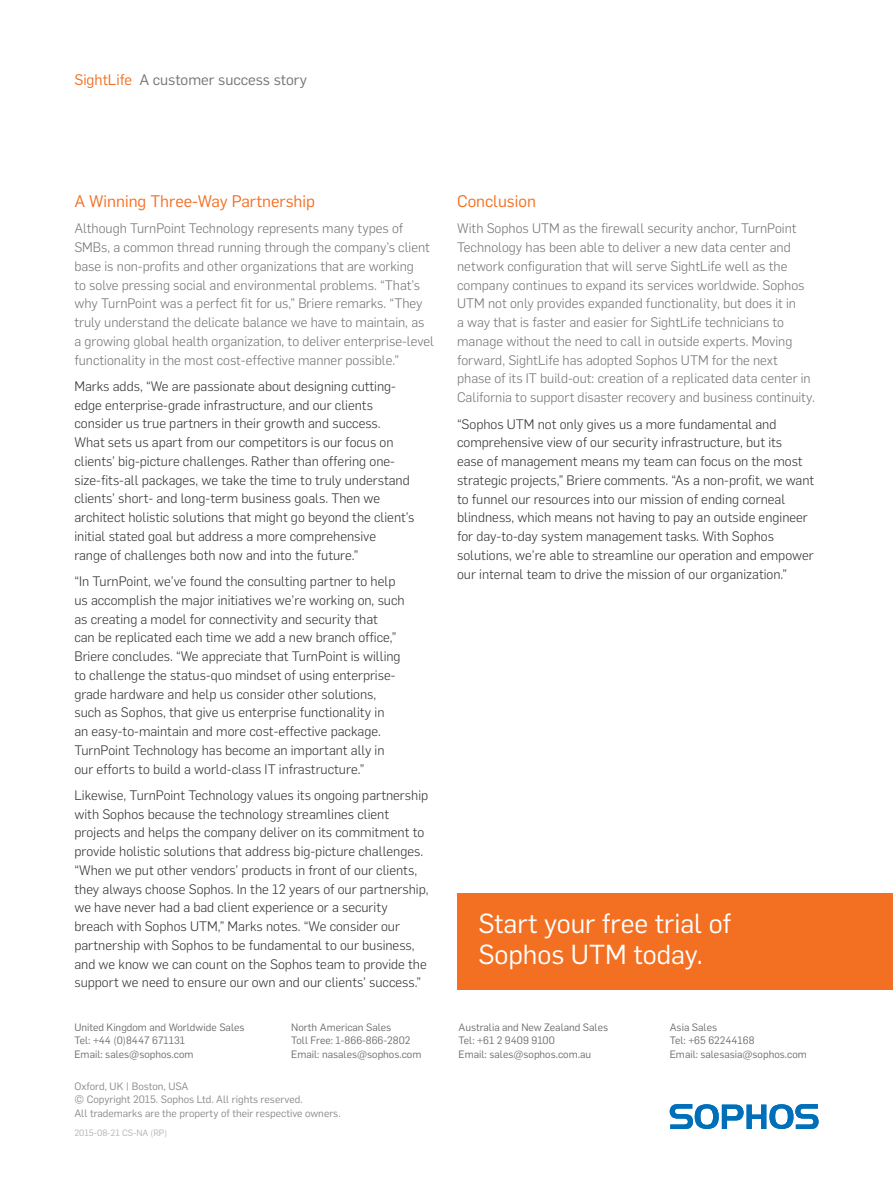
<style>
.page{position:relative;width:893px;height:1191px;background:#fff}
.page>*{position:absolute;margin:0;border:0;box-sizing:border-box;transform-origin:0 0}
.t1{font:27px/31.5px "Flama";color:#fff}
.t2{font:16.5px "Flama";color:#f36f21}
.t3{font:15px "Flama";color:#737473}
.t4{font:300 13.5px/18.8px "Flama";color:#343333}
.t5{font:300 13.5px/18.8px "Flama";color:#737473}
.t6{font:10.5px/13.5px "Flama";color:#6d6e70}
.t7{font:10.5px/13.5px "Flama";color:#898b8e}
.t8{font:9px "Flama";color:#b1b3b5}
.s1{color:#f36f21}
</style>
<div class="page">
<svg style="left:670px;top:1104px;width:149px;height:25px"></svg>
<div style="left:457px;top:893px;width:436px;height:96px;background:#f36f21"></div>
<p class="t3" style="left:74px;top:69px;width:234px"><span class="s1">SightLife</span> A customer success story</p>
<p class="t2" style="left:74px;top:190px;width:242px">A Winning Three-Way Partnership</p>
<p class="t5" style="left:74px;top:218px;width:361px">Although TurnPoint Technology represents many types of SMBs, a common thread running through the company’s client base is non-profits and other organizations that are working<br>to solve pressing social and environmental problems. “That’s why TurnPoint was a perfect fit for us,” Briere remarks. “They truly understand the delicate balance we have to maintain, as a growing global health organization, to deliver enterprise-level functionality in the most cost-effective manner possible.”</p>
<p class="t4" style="left:74px;top:376px;width:341px">Marks adds, “We are passionate about designing cutting&shy;edge enterprise-grade infrastructure, and our clients consider us true partners in their growth and success.<br>What sets us apart from our competitors is our focus on clients’ big-picture challenges. Rather than offering one&shy;size-fits-all packages, we take the time to truly understand clients’ short- and long-term business goals. Then we architect holistic solutions that might go beyond the client’s initial stated goal but address a more comprehensive<br>range of challenges both now and into the future.”</p>
<p class="t4" style="left:74px;top:571px;width:332px">“In TurnPoint, we’ve found the consulting partner to help us accomplish the major initiatives we’re working on, such as creating a model for connectivity and security that<br>can be replicated each time we add a new branch office,” Briere concludes. “We appreciate that TurnPoint is willing to challenge the status-quo mindset of using enterprise&shy;grade hardware and help us consider other solutions, such as Sophos, that give us enterprise functionality in<br>an easy-to-maintain and more cost-effective package.<br>TurnPoint Technology has become an important ally in our efforts to build a world-class IT infrastructure.”</p>
<p class="t4" style="left:74px;top:785px;width:356px">Likewise, TurnPoint Technology values its ongoing partnership with Sophos because the technology streamlines client projects and helps the company deliver on its commitment to provide holistic solutions that address big-picture challenges. “When we put other vendors’ products in front of our clients, they always choose Sophos. In the 12 years of our partnership, we have never had a bad client experience or a security breach with Sophos UTM,” Marks notes. “We consider our partnership with Sophos to be fundamental to our business, and we know we can count on the Sophos team to provide the support we need to ensure our own and our clients’ success.”</p>
<p class="t2" style="left:457px;top:190px;width:80px">Conclusion</p>
<p class="t5" style="left:457px;top:218px;width:359px">With Sophos UTM as the firewall security anchor, TurnPoint Technology has been able to deliver a new data center and network configuration that will serve SightLife well as the company continues to expand its services worldwide. Sophos UTM not only provides expanded functionality, but does it in<br>a way that is faster and easier for SightLife technicians to manage without the need to call in outside experts. Moving forward, SightLife has adopted Sophos UTM for the next phase of its IT build-out: creation of a replicated data center in California to support disaster recovery and business continuity.</p>
<p class="t4" style="left:457px;top:413px;width:359px">“Sophos UTM not only gives us a more fundamental and comprehensive view of our security infrastructure, but its<br>ease of management means my team can focus on the most strategic projects,” Briere comments. “As a non-profit, we want to funnel our resources into our mission of ending corneal blindness, which means not having to pay an outside engineer for day-to-day system management tasks. With Sophos solutions, we’re able to streamline our operation and empower our internal team to drive the mission of our organization.”</p>
<h1 class="t1" style="left:478px;top:905px;width:254px">Start your free trial of<br>Sophos UTM today.</h1>
<p class="t6" style="left:74px;top:1019px;width:172px">United Kingdom and Worldwide Sales<br>Tel: +44 (0)8447 671131<br>Email: sales@sophos.com</p>
<p class="t6" style="left:291px;top:1019px;width:132px">North American Sales<br>Toll Free: 1-866-866-2802<br>Email: nasales@sophos.com</p>
<p class="t6" style="left:459px;top:1019px;width:151px">Australia and New Zealand Sales<br>Tel: +61 2 9409 9100<br>Email: sales@sophos.com.au</p>
<p class="t6" style="left:670px;top:1019px;width:139px">Asia Sales<br>Tel: +65 62244168<br>Email: salesasia@sophos.com</p>
<p class="t7" style="left:74px;top:1078px;width:268px">Oxford, UK | Boston, USA<br>© Copyright 2015. Sophos Ltd. All rights reserved.<br>All trademarks are the property of their respective owners.</p>
<p class="t8" style="left:74px;top:1126px;width:94px">2015-08-21 CS-NA (RP)</p>
</div>
